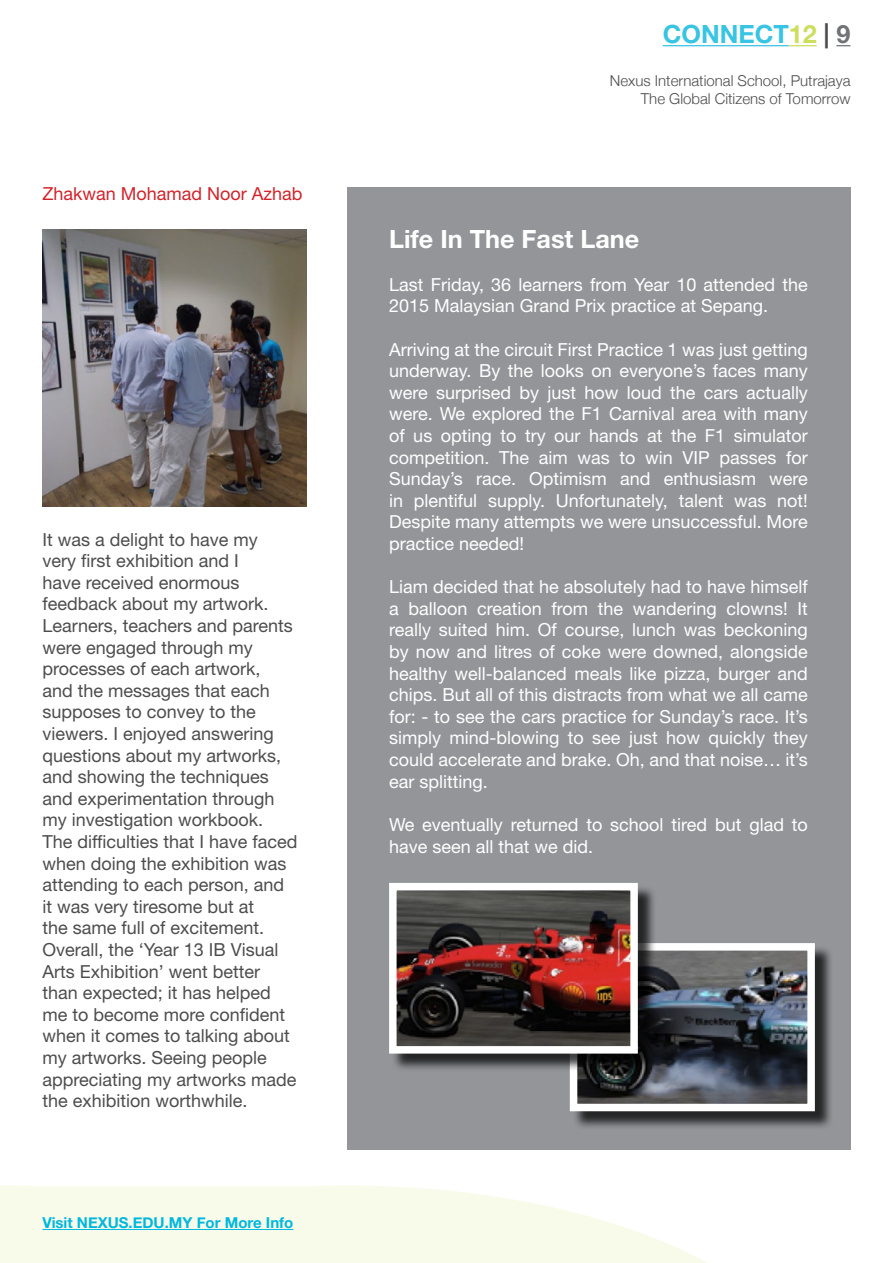
<style>
.page{position:relative;width:893px;height:1263px;background:#fff}
.page>*{position:absolute;margin:0;border:0;box-sizing:border-box;transform-origin:0 0}
.t1{font:700 25.2px "Helvetica Neue LT Std";color:#fff}
.t2{font:700 25.2px "Helvetica Neue LT Std";color:#38c4e3}
.t3{font:18px/21.6px "Helvetica Neue LT Std";color:#fff}
.t4{font:18px/21.6px "Helvetica Neue LT Std";color:#4d4d4f}
.t5{font:18px "Helvetica Neue LT Std";color:#d2232a}
.t6{font:300 15px/18px "Helvetica Neue";color:#4d4d4f;text-align:right}
.t7{font:700 15px "Helvetica Neue";color:#00b8de}
.s1{color:#cdde5c}
.s2{color:#4d4d4f}
.s3{color:#717275}
</style>
<div class="page">
<svg style="left:0;top:1185px;width:707px;height:78px;fill:#f8fbea"></svg>
<hr style="left:43px;top:1229px;width:250px;height:1px;background:#00b8de">
<hr style="left:663px;top:45px;width:126px;height:1px;background:#38c4e3">
<svg style="left:789px;top:45px;width:28px;height:1px"></svg>
<svg style="left:836px;top:45px;width:14px;height:1px"></svg>
<div style="left:347px;top:187px;width:503px;height:962px;background:#939598"></div>
<img style="left:43px;top:230px;width:263px;height:276px">
<div style="left:572px;top:945px;width:261px;height:185px;background:#000;opacity:.75"></div>
<img style="left:579px;top:952px;width:227px;height:150px">
<div style="left:570px;top:943px;width:245px;height:168px;border:8px solid #fff"></div>
<div style="left:392px;top:885px;width:265px;height:187px;background:#000;opacity:.75"></div>
<img style="left:398px;top:892px;width:231px;height:152px">
<div style="left:389px;top:883px;width:249px;height:170px;border:8px solid #fff"></div>
<p class="t5" style="left:43px;top:183px;width:262px">Zhakwan Mohamad Noor Azhab</p>
<p class="t4" style="left:43px;top:528px;width:257px">It was a delight to have my<br>very first exhibition and I<br>have received enormous feedback about my artwork.<br>Learners, teachers and parents were engaged through my processes of each artwork,<br>and the messages that each supposes to convey to the viewers. I enjoyed answering questions about my artworks, and showing the techniques and experimentation through my investigation workbook.<br>The difficulties that I have faced when doing the exhibition was attending to each person, and it was very tiresome but at<br>the same full of excitement.<br>Overall, the ‘Year 13 IB Visual<br>Arts Exhibition’ went better than expected; it has helped me to become more confident when it comes to talking about my artworks. Seeing people appreciating my artworks made the exhibition worthwhile.</p>
<p class="t7" style="left:43px;top:1211px;width:252px">Visit NEXUS.EDU.MY For More Info</p>
<h1 class="t2" style="left:663px;top:19px;width:189px">CONNECT<span class="s1">12</span> <span class="s2">|</span> <span class="s3">9</span></h1>
<p class="t6" style="left:610px;top:71px;width:242px">Nexus International School, Putrajaya<br>The Global Citizens of Tomorrow</p>
<h1 class="t1" style="left:389px;top:223px;width:252px">Life In The Fast Lane</h1>
<p class="t3" style="left:389px;top:273px;width:420px">Last Friday, 36 learners from Year 10 attended the<br>2015 Malaysian Grand Prix practice at Sepang.</p>
<p class="t3" style="left:389px;top:338px;width:420px;text-align:justify">Arriving at the circuit First Practice 1 was just getting underway. By the looks on everyone’s faces many were surprised by just how loud the cars actually were. We explored the F1 Carnival area with many of us opting to try our hands at the F1 simulator competition. The aim was to win VIP passes for Sunday’s race. Optimism and enthusiasm were in plentiful supply. Unfortunately, talent was not!<br>Despite many attempts we were unsuccessful. More practice needed!</p>
<p class="t3" style="left:389px;top:576px;width:420px;text-align:justify">Liam decided that he absolutely had to have himself a balloon creation from the wandering clowns! It really suited him. Of course, lunch was beckoning by now and litres of coke were downed, alongside healthy well-balanced meals like pizza, burger and chips. But all of this distracts from what we all came for: - to see the cars practice for Sunday’s race. It’s simply mind-blowing to see just how quickly they could accelerate and brake. Oh, and that noise… it’s ear splitting.</p>
<p class="t3" style="left:389px;top:813px;width:420px">We eventually returned to school tired but glad to have seen all that we did.</p>
</div>
